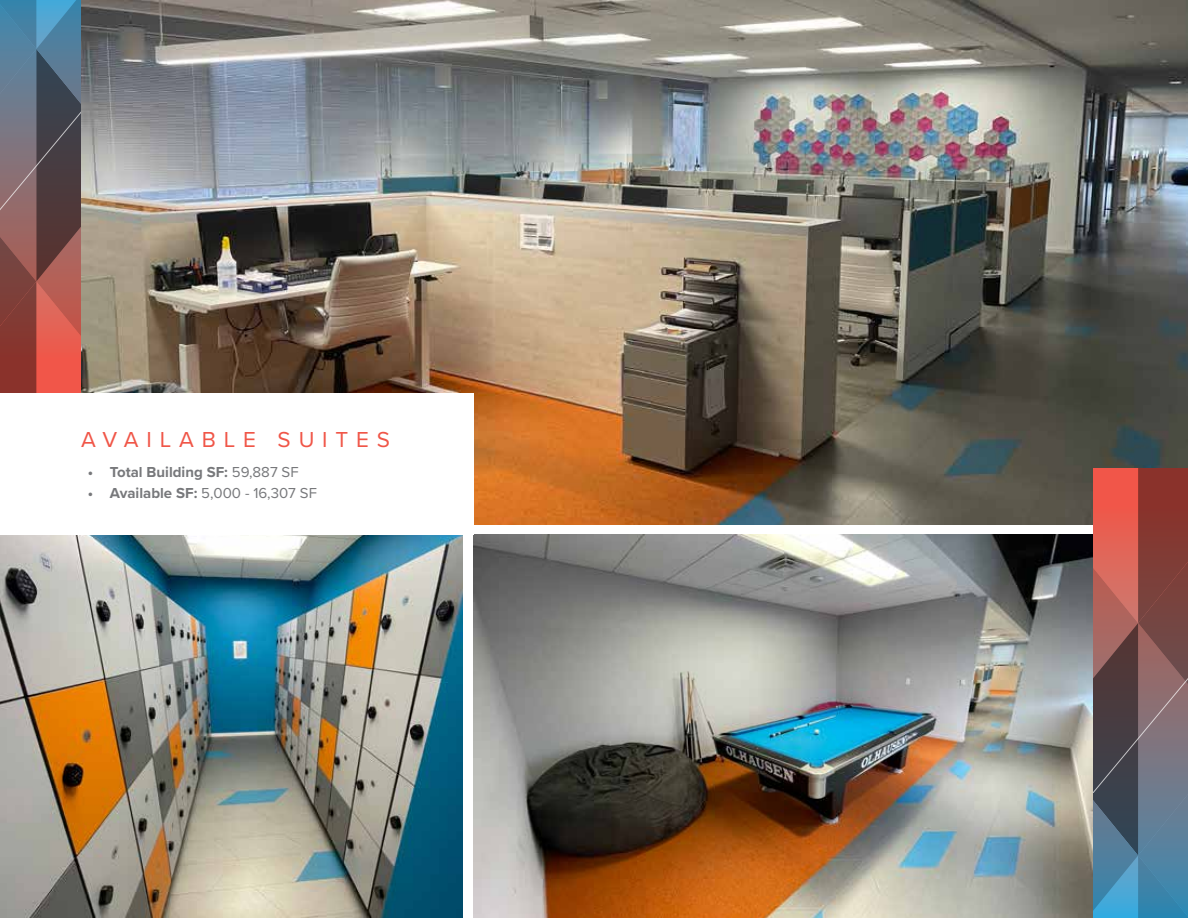
<style>
.page{position:relative;width:1188px;height:918px;background:#fff}
.page>*{position:absolute;margin:0;border:0;box-sizing:border-box;transform-origin:0 0}
.t1{font:22.5px "Proxima Nova";letter-spacing:.35em;color:#f05648}
.t2{font:15px "Proxima Nova";color:#77787b}
.t3{font:700 15px "Proxima Nova";color:#77787b}
.s1{font-weight:400}
.s2{font-weight:700}
</style>
<div class="page">
<img style="left:0;top:535px;width:462px;height:383px">
<img style="left:473px;top:535px;width:621px;height:383px">
<img style="left:81px;top:0;width:1107px;height:525px">
<div style="left:0;top:393px;width:473px;height:142px;background:#fff"></div>
<svg style="left:0;top:0;width:81px;height:393px;background:#7b5c62"></svg>
<svg style="left:1094px;top:468px;width:94px;height:450px;background:#7a5f66"></svg>
<h1 class="t1" style="left:81px;top:423px;width:311px">AVAILABLE SUITES</h1>
<p class="t3" style="left:88px;top:461px;width:212px">• Total Building SF: <span class="s1">59,887 SF</span></p>
<p class="t2" style="left:88px;top:482px;width:231px"><span class="s2">• Available SF:</span> 5,000 - 16,307 SF</p>
</div>
